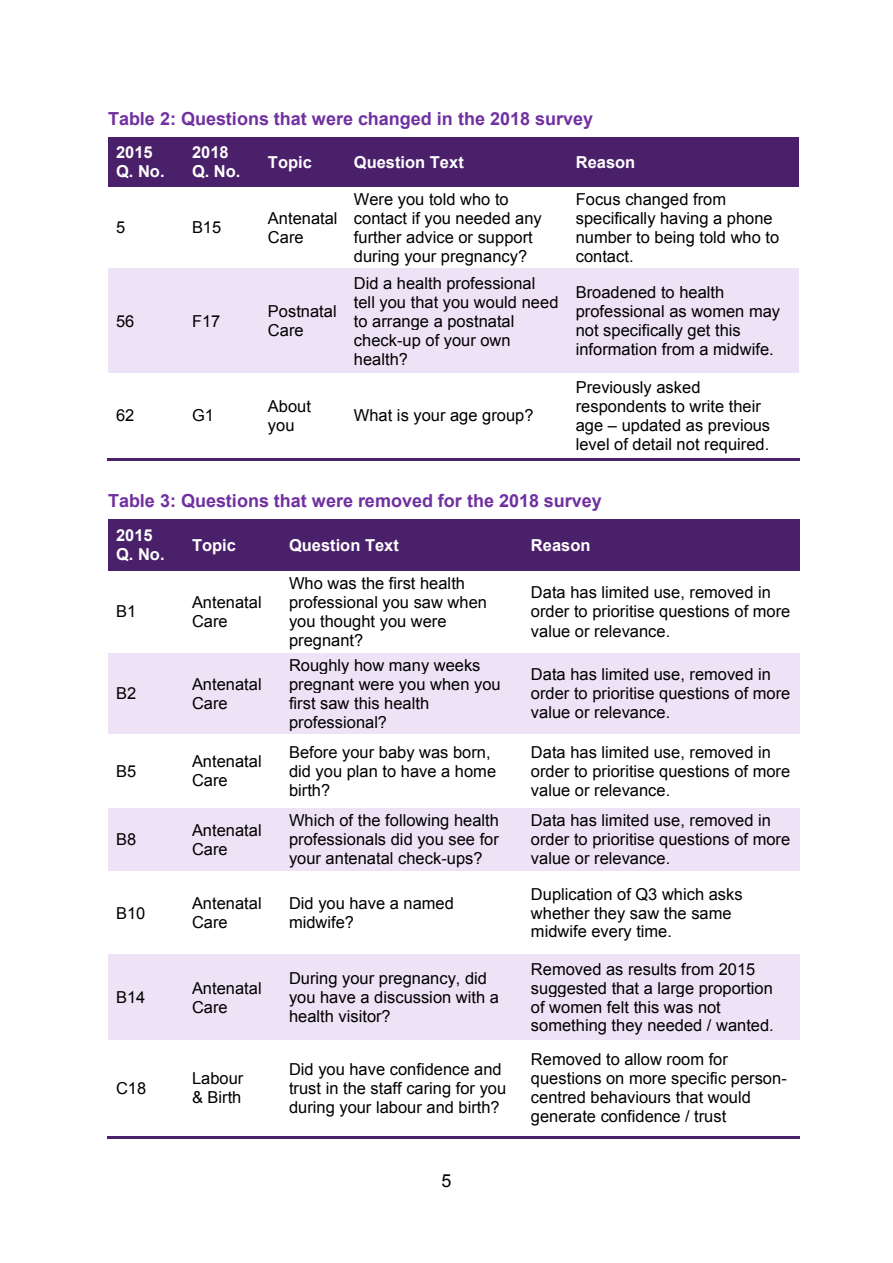
<style>
.page{position:relative;width:893px;height:1263px;background:#fff}
.page>*{position:absolute;margin:0;border:0;box-sizing:border-box;transform-origin:0 0}
.t1{font:700 18px "Arial";color:#7030a0}
.t2{font:18px "Arial";color:#000}
.t3{font:16.5px/19px "Arial";color:#000}
.t4{font:700 16.5px "Arial";color:#fff}
</style>
<div class="page">
<div style="left:108px;top:138px;width:76px;height:48px;background:#4a206a"></div>
<div style="left:184px;top:138px;width:76px;height:48px;background:#4a206a"></div>
<div style="left:260px;top:138px;width:86px;height:48px;background:#4a206a"></div>
<div style="left:346px;top:138px;width:222px;height:48px;background:#4a206a"></div>
<div style="left:568px;top:138px;width:231px;height:48px;background:#4a206a"></div>
<div style="left:108px;top:269px;width:76px;height:104px;background:#ede2f6"></div>
<div style="left:184px;top:269px;width:76px;height:104px;background:#ede2f6"></div>
<div style="left:260px;top:269px;width:86px;height:104px;background:#ede2f6"></div>
<div style="left:346px;top:269px;width:222px;height:104px;background:#ede2f6"></div>
<div style="left:568px;top:269px;width:231px;height:104px;background:#ede2f6"></div>
<hr style="left:107px;top:458px;width:77px;height:2px;background:#4a206a">
<hr style="left:185px;top:458px;width:75px;height:2px;background:#4a206a">
<hr style="left:261px;top:458px;width:85px;height:2px;background:#4a206a">
<hr style="left:347px;top:458px;width:221px;height:2px;background:#4a206a">
<hr style="left:569px;top:458px;width:230px;height:2px;background:#4a206a">
<div style="left:108px;top:520px;width:76px;height:50px;background:#4a206a"></div>
<div style="left:184px;top:520px;width:97px;height:50px;background:#4a206a"></div>
<div style="left:281px;top:520px;width:242px;height:50px;background:#4a206a"></div>
<div style="left:523px;top:520px;width:276px;height:50px;background:#4a206a"></div>
<div style="left:108px;top:653px;width:76px;height:80px;background:#ede2f6"></div>
<div style="left:184px;top:653px;width:97px;height:80px;background:#ede2f6"></div>
<div style="left:281px;top:653px;width:242px;height:80px;background:#ede2f6"></div>
<div style="left:523px;top:653px;width:276px;height:80px;background:#ede2f6"></div>
<div style="left:108px;top:808px;width:76px;height:62px;background:#ede2f6"></div>
<div style="left:184px;top:808px;width:97px;height:62px;background:#ede2f6"></div>
<div style="left:281px;top:808px;width:242px;height:62px;background:#ede2f6"></div>
<div style="left:523px;top:808px;width:276px;height:62px;background:#ede2f6"></div>
<div style="left:108px;top:955px;width:76px;height:84px;background:#ede2f6"></div>
<div style="left:184px;top:955px;width:97px;height:84px;background:#ede2f6"></div>
<div style="left:281px;top:955px;width:242px;height:84px;background:#ede2f6"></div>
<div style="left:523px;top:955px;width:276px;height:84px;background:#ede2f6"></div>
<hr style="left:107px;top:1136px;width:77px;height:2px;background:#4a206a">
<hr style="left:185px;top:1136px;width:96px;height:2px;background:#4a206a">
<hr style="left:282px;top:1136px;width:241px;height:2px;background:#4a206a">
<hr style="left:524px;top:1136px;width:275px;height:2px;background:#4a206a">
<p class="t1" style="left:108px;top:108px;width:487px">Table 2: Questions that were changed in the 2018 survey</p>
<p class="t4" style="left:116px;top:143px;width:38px">2015</p>
<p class="t4" style="left:116px;top:162px;width:50px">Q. No.</p>
<p class="t4" style="left:192px;top:143px;width:38px">2018</p>
<p class="t4" style="left:192px;top:162px;width:50px">Q. No.</p>
<p class="t4" style="left:268px;top:153px;width:45px">Topic</p>
<p class="t4" style="left:354px;top:153px;width:111px">Question Text</p>
<p class="t4" style="left:576px;top:153px;width:61px">Reason</p>
<p class="t3" style="left:116px;top:218px;width:11px">5</p>
<p class="t3" style="left:192px;top:218px;width:31px">B15</p>
<p class="t3" style="left:268px;top:209px;width:71px">Antenatal<br>Care</p>
<p class="t3" style="left:116px;top:312px;width:20px">56</p>
<p class="t3" style="left:192px;top:312px;width:30px">F17</p>
<p class="t3" style="left:268px;top:302px;width:70px">Postnatal<br>Care</p>
<p class="t3" style="left:354px;top:189px;width:189px">Were you told who to contact if you needed any further advice or support during your pregnancy?</p>
<p class="t3" style="left:576px;top:189px;width:205px">Focus changed from specifically having a phone number to being told who to contact.</p>
<p class="t3" style="left:354px;top:274px;width:206px">Did a health professional tell you that you would need to arrange a postnatal check-up of your own health?</p>
<p class="t3" style="left:576px;top:283px;width:206px">Broadened to health professional as women may not specifically get this information from a midwife.</p>
<p class="t3" style="left:116px;top:406px;width:20px">62</p>
<p class="t3" style="left:192px;top:406px;width:23px">G1</p>
<p class="t3" style="left:268px;top:397px;width:45px">About you</p>
<p class="t3" style="left:354px;top:406px;width:181px">What is your age group?</p>
<p class="t3" style="left:576px;top:378px;width:196px">Previously asked respondents to write their age – updated as previous level of detail not required.</p>
<p class="t1" style="left:108px;top:490px;width:495px">Table 3: Questions that were removed for the 2018 survey</p>
<p class="t4" style="left:116px;top:526px;width:38px">2015</p>
<p class="t4" style="left:116px;top:545px;width:50px">Q. No.</p>
<p class="t4" style="left:192px;top:536px;width:45px">Topic</p>
<p class="t4" style="left:289px;top:536px;width:111px">Question Text</p>
<p class="t4" style="left:531px;top:536px;width:61px">Reason</p>
<p class="t3" style="left:116px;top:602px;width:22px">B1</p>
<p class="t3" style="left:192px;top:593px;width:71px">Antenatal<br>Care</p>
<p class="t3" style="left:116px;top:684px;width:22px">B2</p>
<p class="t3" style="left:192px;top:674px;width:71px">Antenatal<br>Care</p>
<p class="t3" style="left:289px;top:574px;width:200px">Who was the first health professional you saw when you thought you were pregnant?</p>
<p class="t3" style="left:531px;top:583px;width:261px">Data has limited use, removed in order to prioritise questions of more value or relevance.</p>
<p class="t3" style="left:289px;top:655px;width:213px">Roughly how many weeks pregnant were you when you first saw this health professional?</p>
<p class="t3" style="left:531px;top:665px;width:261px">Data has limited use, removed in order to prioritise questions of more value or relevance.</p>
<p class="t3" style="left:116px;top:761px;width:22px">B5</p>
<p class="t3" style="left:192px;top:752px;width:71px">Antenatal<br>Care</p>
<p class="t3" style="left:289px;top:742px;width:209px">Before your baby was born, did you plan to have a home birth?</p>
<p class="t3" style="left:531px;top:742px;width:261px">Data has limited use, removed in order to prioritise questions of more value or relevance.</p>
<p class="t3" style="left:116px;top:830px;width:22px">B8</p>
<p class="t3" style="left:192px;top:820px;width:71px">Antenatal<br>Care</p>
<p class="t3" style="left:289px;top:811px;width:211px;text-align:justify">Which of the following health professionals did you see for your antenatal check-ups?</p>
<p class="t3" style="left:531px;top:811px;width:261px">Data has limited use, removed in order to prioritise questions of more value or relevance.</p>
<p class="t3" style="left:116px;top:903px;width:31px">B10</p>
<p class="t3" style="left:192px;top:894px;width:71px">Antenatal<br>Care</p>
<p class="t3" style="left:289px;top:894px;width:166px">Did you have a named midwife?</p>
<p class="t3" style="left:531px;top:884px;width:213px">Duplication of Q3 which asks whether they saw the same midwife every time.</p>
<p class="t3" style="left:116px;top:988px;width:31px">B14</p>
<p class="t3" style="left:192px;top:978px;width:71px">Antenatal<br>Care</p>
<p class="t3" style="left:289px;top:969px;width:211px">During your pregnancy, did you have a discussion with a health visitor?</p>
<p class="t3" style="left:531px;top:959px;width:244px">Removed as results from 2015 suggested that a large proportion of women felt this was not something they needed / wanted.</p>
<p class="t3" style="left:116px;top:1078px;width:32px">C18</p>
<p class="t3" style="left:192px;top:1069px;width:53px">Labour</p>
<p class="t3" style="left:192px;top:1088px;width:51px">&amp; Birth</p>
<p class="t3" style="left:289px;top:1059px;width:219px">Did you have confidence and trust in the staff caring for you during your labour and birth?</p>
<p class="t3" style="left:531px;top:1050px;width:258px">Removed to allow room for questions on more specific person&shy;centred behaviours that would generate confidence / trust</p>
<p class="t2" style="left:442px;top:1171px;width:12px">5</p>
</div>
